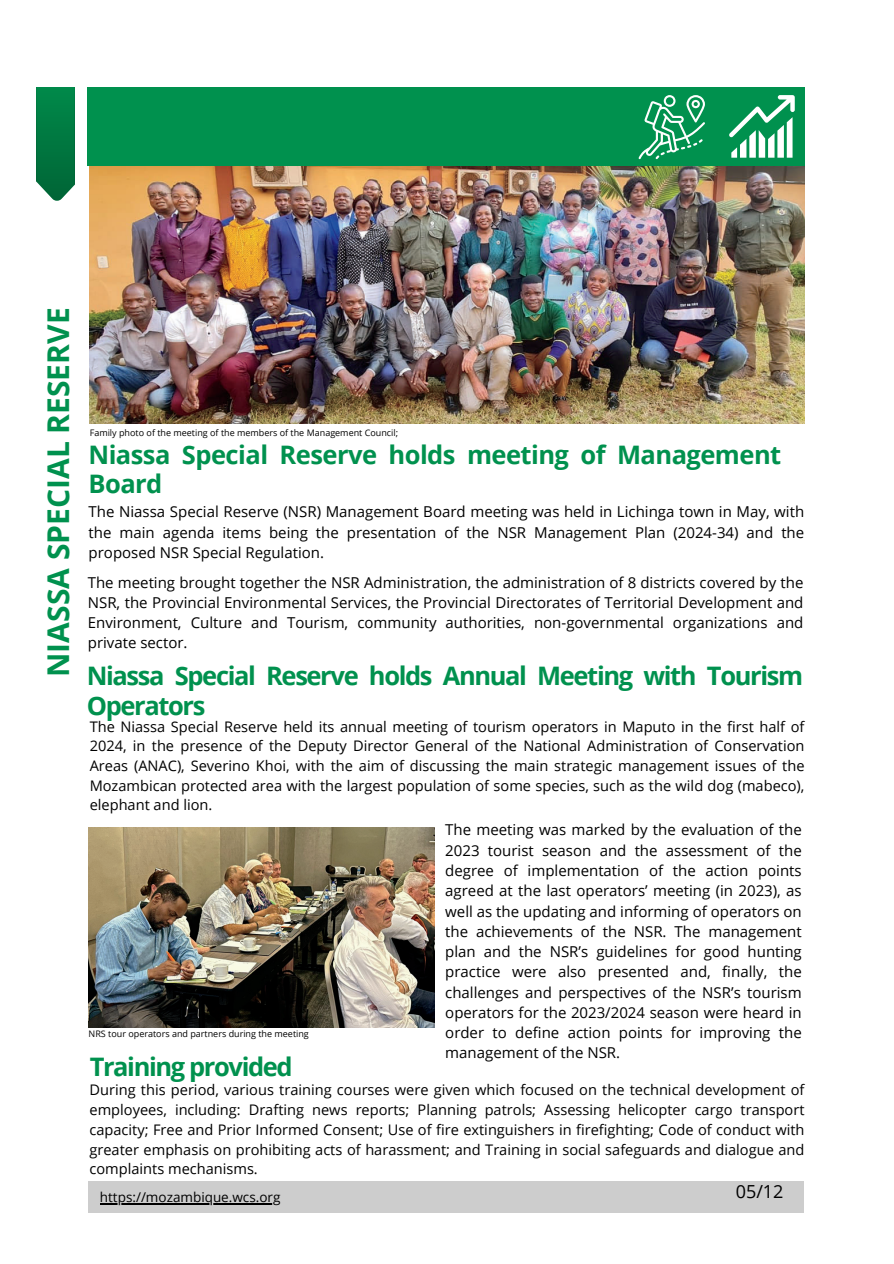
<style>
.page{position:relative;width:894px;height:1264px;background:#fff}
.page>*{position:absolute;margin:0;border:0;box-sizing:border-box;transform-origin:0 0}
.t1{font:700 30px "Open Sans";color:#00914e}
.t2{font:700 25.5px/29.2px "Open Sans";letter-spacing:-.055em;color:#00914e}
.t3{font:700 25.5px/29.2px "Open Sans";letter-spacing:-.02em;color:#00914e}
.t4{font:18px "Open Sans";color:#000}
.t5{font:15px/20.2px "Open Sans";color:#000;text-align:justify}
.t6{font:14.55px/19.6px "Open Sans";color:#000;text-align:justify}
.t7{font:13.5px "Open Sans";color:#000}
.t8{font:9px "Open Sans";color:#000}
</style>
<div class="page">
<div style="left:89px;top:1181px;width:715px;height:31px;background:#cdcdcd"></div>
<img style="left:89px;top:166px;width:714px;height:257px">
<hr style="left:100px;top:1203px;width:180px;height:1px;background:#000">
<img style="left:88px;top:827px;width:346px;height:200px">
<svg style="left:36px;top:87px;width:39px;height:114px"></svg>
<div style="left:87px;top:87px;width:717px;height:79px;background:#00914e"></div>
<svg style="left:729px;top:95px;width:65px;height:63px"></svg>
<svg style="left:638px;top:95px;width:66px;height:64px"></svg>
<h4 class="t1" style="left:37px;top:677px;width:371px;rotate:-90deg">NIASSA SPECIAL RESERVE</h4>
<h4 class="t8" style="left:90px;top:426px;width:310px">Family photo of the meeting of the members of the Management Council;</h4>
<p class="t3" style="left:88px;top:439px;width:694px">Niassa Special Reserve holds meeting of Management<br>Board</p>
<p class="t5" style="left:89px;top:501px;width:717px">The Niassa Special Reserve (NSR) Management Board meeting was held in Lichinga town in May, with the main agenda items being the presentation of the NSR Management Plan (2024-34) and the proposed NSR Special Regulation.</p>
<h2 class="t5" style="left:88px;top:571px;width:717px">The meeting brought together the NSR Administration, the administration of 8 districts covered by the NSR, the Provincial Environmental Services, the Provincial Directorates of Territorial Development and Environment, Culture and Tourism, community authorities, non-governmental organizations and private sector.</h2>
<p class="t2" style="left:87px;top:661px;width:717px">Niassa Special Reserve holds Annual Meeting with Tourism<br>Operators</p>
<h4 class="t6" style="left:90px;top:716px;width:716px">The Niassa Special Reserve held its annual meeting of tourism operators in Maputo in the first half of 2024, in the presence of the Deputy Director General of the National Administration of Conservation Areas (ANAC), Severino Khoi, with the aim of discussing the main strategic management issues of the Mozambican protected area with the largest population of some species, such as the wild dog (mabeco), elephant and lion.</h4>
<p class="t5" style="left:445px;top:819px;width:358px">The meeting was marked by the evaluation of the 2023 tourist season and the assessment of the degree of implementation of the action points agreed at the last operators’ meeting (in 2023), as well as the updating and informing of operators on the achievements of the NSR. The management plan and the NSR’s guidelines for good hunting practice were also presented and, finally, the challenges and perspectives of the NSR’s tourism operators for the 2023/2024 season were heard in order to define action points for improving the management of the NSR.</p>
<h2 class="t8" style="left:89px;top:1026px;width:222px">NRS tour operators and partners during the meeting</h2>
<h2 class="t2" style="left:90px;top:1051px;width:204px">Training provided</h2>
<h4 class="t6" style="left:89px;top:1079px;width:716px">During this period, various training courses were given which focused on the technical development of employees, including: Drafting news reports; Planning patrols; Assessing helicopter cargo transport capacity; Free and Prior Informed Consent; Use of fire extinguishers in firefighting; Code of conduct with greater emphasis on prohibiting acts of harassment; and Training in social safeguards and dialogue and complaints mechanisms.</h4>
<p class="t7" style="left:100px;top:1187px;width:182px">https://mozambique.wcs.org</p>
<h1 class="t4" style="left:735px;top:1178px;width:49px">05/12</h1>
</div>
